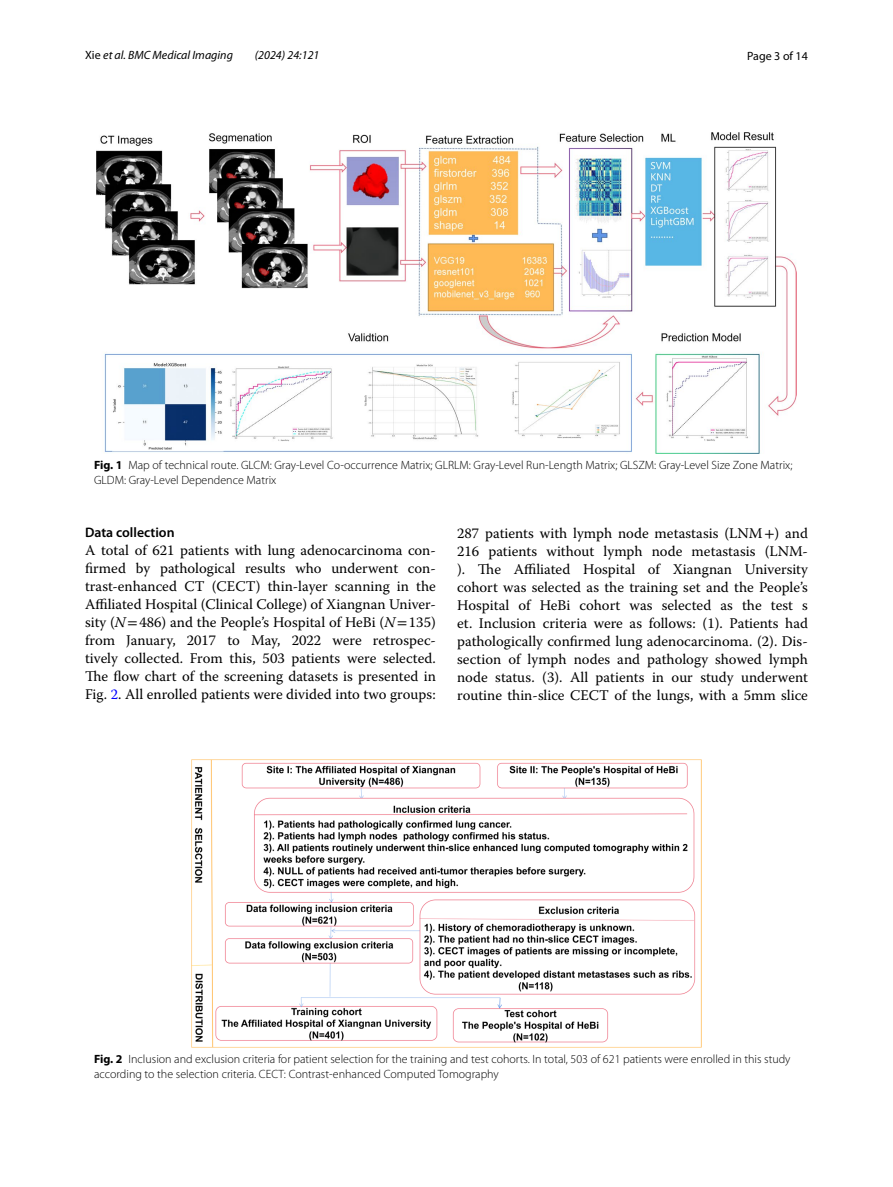
<style>
.page{position:relative;width:893px;height:1187px;background:#fff}
.page>*{position:absolute;margin:0;border:0;box-sizing:border-box;transform-origin:0 0}
.t1{font:14.7px/18px "Warnock Pro";color:#000;text-align:justify}
.t2{font:600 13.8px "Myriad Pro";color:#000}
.t3{font:300 12px/15px "Myriad Pro";color:#000}
.t4{font:italic 12px "Myriad Pro";color:#000}
.t5{font:12px "Myriad Pro";color:#000}
.s1{font-style:normal}
.s2{font-weight:700}
.s3{font-style:italic}
.s4{font-family:"STIX"}
.s5{color:#00f}
</style>
<div class="page">
<img style="left:96px;top:133px;width:701px;height:320px">
<img style="left:191px;top:759px;width:511px;height:288px">
<p class="t4" style="left:85px;top:48px;width:149px"><span class="s1">Xie</span> et al. BMC Medical Imaging</p>
<p class="t4" style="left:255px;top:48px;width:66px">(2024) 24:121</p>
<p class="t5" style="left:747px;top:48px;width:62px">Page 3 of 14</p>
<p class="t3" style="left:94px;top:457px;width:700px"><span class="s2">Fig. 1</span> Map of technical route. GLCM: Gray-Level Co-occurrence Matrix; GLRLM: Gray-Level Run-Length Matrix; GLSZM: Gray-Level Size Zone Matrix;<br>GLDM: Gray-Level Dependence Matrix</p>
<p class="t2" style="left:85px;top:523px;width:91px">Data collection</p>
<p class="t1" style="left:85px;top:541px;width:352px">A total of 621 patients with lung adenocarcinoma con&shy;firmed by pathological results who underwent con&shy;trast-enhanced CT (CECT) thin-layer scanning in the Affiliated Hospital (Clinical College) of Xiangnan Univer&shy;sity (<span class="s3">N</span><span class="s4">=</span>486) and the People’s Hospital of HeBi (<span class="s3">N</span><span class="s4">=</span>135) from January, 2017 to May, 2022 were retrospec&shy;tively collected. From this, 503 patients were selected.<br>The flow chart of the screening datasets is presented in Fig. <span class="s5">2</span>. All enrolled patients were divided into two groups:</p>
<p class="t1" style="left:457px;top:523px;width:352px">287 patients with lymph node metastasis (LNM<span class="s4">+</span>) and 216 patients without lymph node metastasis (LNM-). The Affiliated Hospital of Xiangnan University cohort was selected as the training set and the People’s Hospital of HeBi cohort was selected as the test s et. Inclusion criteria were as follows: (1). Patients had pathologically confirmed lung adenocarcinoma. (2). Dis&shy;section of lymph nodes and pathology showed lymph node status. (3). All patients in our study underwent routine thin-slice CECT of the lungs, with a 5mm slice</p>
<p class="t3" style="left:94px;top:1051px;width:698px"><span class="s2">Fig. 2</span> Inclusion and exclusion criteria for patient selection for the training and test cohorts. In total, 503 of 621 patients were enrolled in this study according to the selection criteria. CECT: Contrast-enhanced Computed Tomography</p>
</div>
